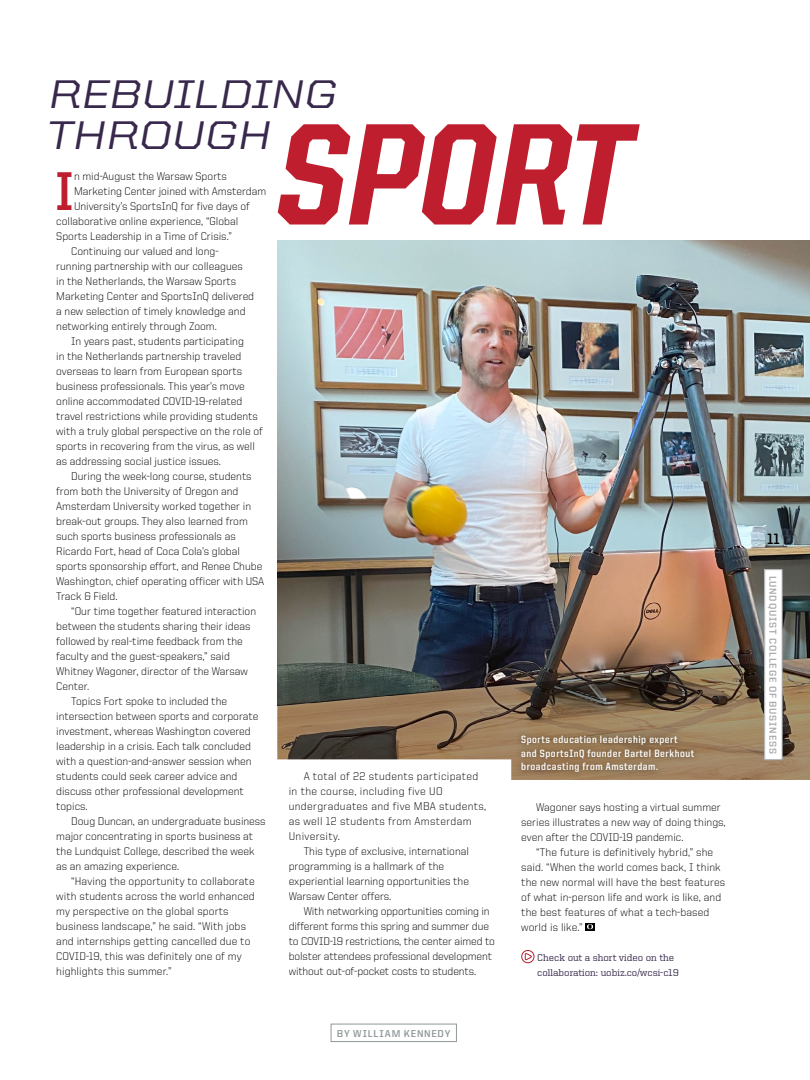
<style>
.page{position:relative;width:810px;height:1080px;background:#fff}
.page>*{position:absolute;margin:0;border:0;box-sizing:border-box;transform-origin:0 0}
.t1{font:800 145.25px "United Italic Semi Cond";letter-spacing:-.005em;color:#be1e2d}
.Drop_Cap_3{font:700 54.75px "United Serif Reg";color:#be1e2d;scale:.9 1}
.t2{font:500 40.12px/41.2px "United Italic Semi Ext";letter-spacing:.005em;color:#38284c}
.t3{font:700 15px "United Sans Reg";color:#000;scale:.9 1}
.Body_text{font:300 11.25px/15px "United Sans Reg";color:#000}
.Drop_Cap_3-2{font:300 11.25px "United Sans Reg";color:#000}
.Body_text-2{font:300 11.25px/15px "United Sans Reg";letter-spacing:.03em;color:#000}
.Viewbook_PhotoCaptio{font:700 10.62px/13.8px "United Sans Semi Cond";letter-spacing:.05em;color:#fff}
.Footnote{font:500 10px/15px "United Serif Reg";color:#38284c}
.t4{font:700 10px "United Sans Reg";letter-spacing:.075em;color:#a8a8aa}
.t5{font:700 10px "United Sans Reg";letter-spacing:.08em;color:#8f989a}
</style>
<div class="page">
<img style="left:278px;top:240px;width:532px;height:423px">
<svg style="left:278px;top:663px;width:532px;height:117px;background:#73624d"></svg>
<div style="left:765px;top:570px;width:17px;height:190px;background:#fff"></div>
<div style="left:764px;top:569px;width:18px;height:191px;border:1px solid #a8a8aa"></div>
<svg style="left:277px;top:753px;width:241px;height:27px"></svg>
<svg style="left:521px;top:950px;width:14px;height:14px"></svg>
<svg style="left:586px;top:923px;width:9px;height:8px"></svg>
<svg style="left:587px;top:924px;width:6px;height:5px"></svg>
<div style="left:331px;top:1024px;width:126px;height:18px;border:1px solid #8f989a"></div>
<div style="left:515px;top:729px;width:185px;height:50px;background:#000;opacity:.3"></div>
<p class="t2" style="left:47px;top:73px;width:292px">REBUILDING<br>THROUGH</p>
<p class="t1" style="left:278px;top:97px;width:355px">SPORT</p>
<p class="Drop_Cap_3" style="left:56px;top:161px;width:20px">I</p>
<p class="Drop_Cap_3-2" style="left:74px;top:170px;width:154px">n mid-August the Warsaw Sports</p>
<p class="Drop_Cap_3-2" style="left:74px;top:185px;width:194px">Marketing Center joined with Amsterdam</p>
<p class="Drop_Cap_3-2" style="left:74px;top:200px;width:178px">University’s SportsInQ for five days of</p>
<p class="Drop_Cap_3-2" style="left:56px;top:215px;width:183px">collaborative online experience, “Global</p>
<p class="Drop_Cap_3-2" style="left:56px;top:230px;width:177px">Sports Leadership in a Time of Crisis.”</p>
<p class="Body_text" style="left:56px;top:243px;width:199px;text-indent:15px">Continuing our valued and long&shy;running partnership with our colleagues<br>in the Netherlands, the Warsaw Sports Marketing Center and SportsInQ delivered a new selection of timely knowledge and networking entirely through Zoom.</p>
<p class="Body_text" style="left:56px;top:333px;width:208px;text-indent:15px">In years past, students participating<br>in the Netherlands partnership traveled overseas to learn from European sports business professionals. This year’s move online accommodated COVID-19-related travel restrictions while providing students with a truly global perspective on the role of sports in recovering from the virus, as well as addressing social justice issues.</p>
<p class="Body_text" style="left:56px;top:468px;width:210px;text-indent:15px">During the week-long course, students from both the University of Oregon and Amsterdam University worked together in break-out groups. They also learned from such sports business professionals as Ricardo Fort, head of Coca Cola’s global sports sponsorship effort, and Renee Chube Washington, chief operating officer with USA Track &amp; Field.</p>
<p class="Body_text" style="left:56px;top:603px;width:201px;text-indent:15px">“Our time together featured interaction between the students sharing their ideas followed by real-time feedback from the faculty and the guest-speakers,” said Whitney Wagoner, director of the Warsaw Center.</p>
<p class="Body_text" style="left:56px;top:693px;width:204px;text-indent:15px">Topics Fort spoke to included the intersection between sports and corporate investment, whereas Washington covered leadership in a crisis. Each talk concluded with a question-and-answer session when students could seek career advice and discuss other professional development topics.</p>
<p class="Body_text" style="left:56px;top:813px;width:211px;text-indent:15px">Doug Duncan, an undergraduate business major concentrating in sports business at the Lundquist College, described the week as an amazing experience.</p>
<p class="Body_text" style="left:56px;top:873px;width:200px;text-indent:15px">“Having the opportunity to collaborate with students across the world enhanced my perspective on the global sports business landscape,” he said. “With jobs and internships getting cancelled due to COVID-19, this was definitely one of my highlights this summer.”</p>
<p class="Viewbook_PhotoCaptio" style="left:521px;top:732px;width:175px">Sports education leadership expert and SportsInQ founder Bartel Berkhout broadcasting from Amsterdam.</p>
<p class="Body_text-2" style="left:289px;top:769px;width:199px;text-indent:15px">A total of 22 students participated in the course, including five UO undergraduates and five MBA students, as well 12 students from Amsterdam<br>University.</p>
<p class="Body_text" style="left:289px;top:844px;width:182px;text-indent:15px">This type of exclusive, international programming is a hallmark of the experiential learning opportunities the Warsaw Center offers.</p>
<p class="Body_text" style="left:289px;top:904px;width:208px;text-indent:15px">With networking opportunities coming in different forms this spring and summer due to COVID-19 restrictions, the center aimed to bolster attendees professional development without out-of-pocket costs to students.</p>
<p class="Body_text" style="left:521px;top:799px;width:206px;text-indent:15px">Wagoner says hosting a virtual summer series illustrates a new way of doing things, even after the COVID-19 pandemic.</p>
<p class="Body_text" style="left:521px;top:844px;width:206px;text-indent:15px">“The future is definitively hybrid,” she said. “When the world comes back, I think the new normal will have the best features of what in-person life and work is like, and the best features of what a tech-based world is like.”</p>
<p class="Footnote" style="left:537px;top:949px;width:143px">Check out a short video on the collaboration: uobiz.co/wcsi-c19</p>
<p class="t5" style="left:337px;top:1028px;width:115px">BY WILLIAM KENNEDY</p>
<h3 class="t3" style="left:767px;top:531px;width:15px">11</h3>
<p class="t4" style="left:779px;top:576px;width:180px;rotate:90deg">LUNDQUIST COLLEGE OF BUSINESS</p>
</div>
